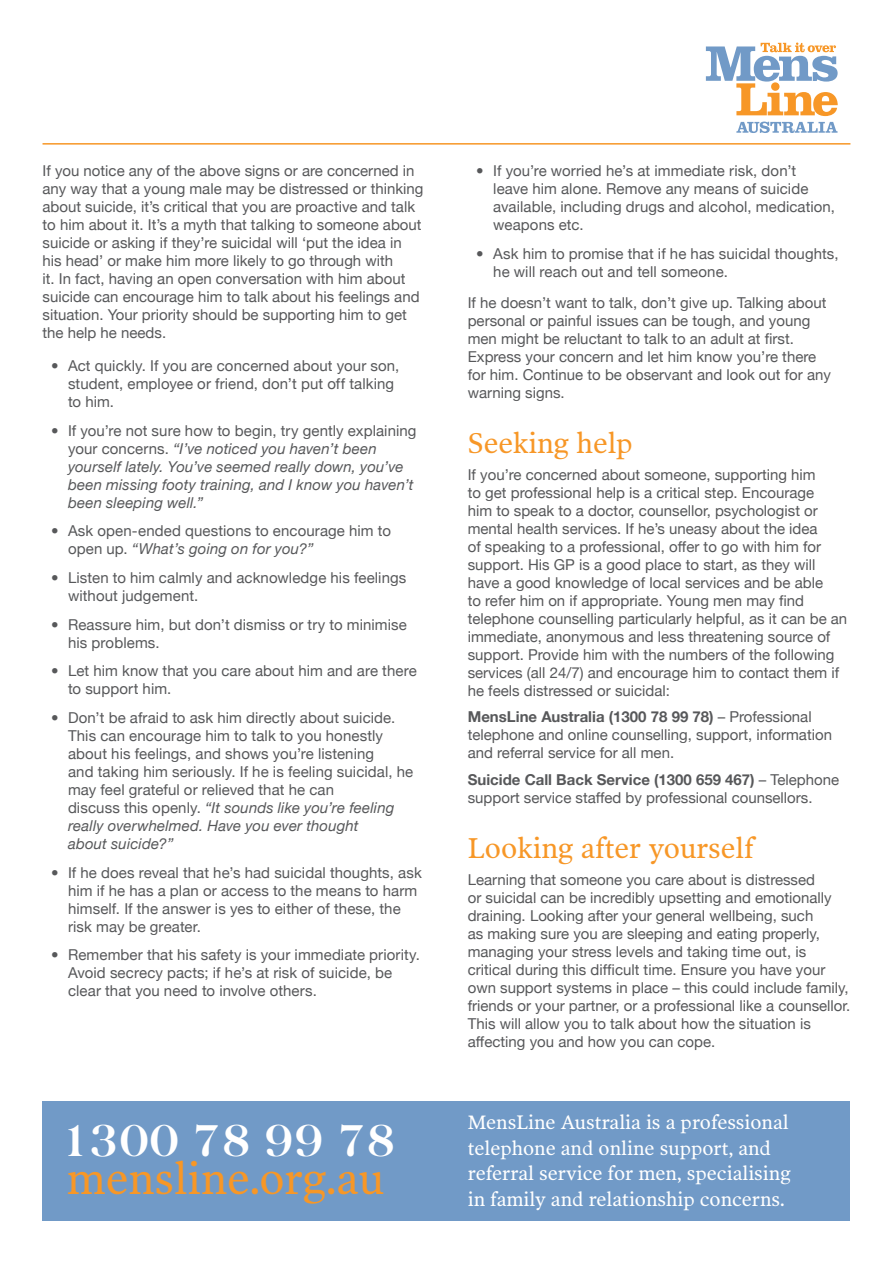
<style>
.page{position:relative;width:893px;height:1263px;background:#fff}
.page>*{position:absolute;margin:0;border:0;box-sizing:border-box;transform-origin:0 0}
.t1{font:44.25px "Poynter OS Text";color:#f79727}
.t2{font:600 42.75px "Basker";color:#fff}
.subheading{font:28.5px "Poynter OS Text";color:#f79727}
.t3{font:19.5px/25.5px "Poynter OS Text";color:#fff}
.body{font:15px/18px "Helvetica Neue";color:#57585a}
.t4{font:italic 15px/18px "Helvetica Neue";letter-spacing:.01em;color:#57585a}
.s1{font-style:normal}
.s2{font-style:italic}
.s3{font-weight:700}
</style>
<div class="page">
<hr style="left:43px;top:143px;width:807px;height:2px;background:#f79727">
<svg style="left:706px;top:43px;width:132px;height:73px"></svg>
<svg style="left:736px;top:122px;width:101px;height:11px"></svg>
<div style="left:43px;top:1101px;width:807px;height:119px;background:#719ac7"></div>
<p class="body" style="left:43px;top:162px;width:382px">If you notice any of the above signs or are concerned in any way that a young male may be distressed or thinking about suicide, it’s critical that you are proactive and talk to him about it. It’s a myth that talking to someone about suicide or asking if they’re suicidal will ‘put the idea in his head’ or make him more likely to go through with<br>it. In fact, having an open conversation with him about suicide can encourage him to talk about his feelings and situation. Your priority should be supporting him to get the help he needs.</p>
<p class="body" style="left:68px;top:357px;width:333px;text-indent:-17px">• Act quickly. If you are concerned about your son, student, employee or friend, don’t put off talking to him.</p>
<p class="t4" style="left:68px;top:421px;width:350px;text-indent:-17px"><span class="s1">• If you’re not sure how to begin, try gently explaining your concerns.</span> “I’ve noticed you haven’t been yourself lately. You’ve seemed really down, you’ve been missing footy training, and I know you haven’t been sleeping well.”</p>
<p class="body" style="left:68px;top:522px;width:324px;text-indent:-17px">• Ask open-ended questions to encourage him to open up. <span class="s2">“What’s going on for you?”</span></p>
<p class="body" style="left:68px;top:569px;width:340px;text-indent:-17px">• Listen to him calmly and acknowledge his feelings without judgement.</p>
<p class="body" style="left:68px;top:615px;width:340px;text-indent:-17px">• Reassure him, but don’t dismiss or try to minimise his problems.</p>
<p class="body" style="left:68px;top:662px;width:350px;text-indent:-17px">• Let him know that you care about him and are there to support him.</p>
<p class="body" style="left:68px;top:708px;width:347px;text-indent:-17px">• Don’t be afraid to ask him directly about suicide.<br>This can encourage him to talk to you honestly about his feelings, and shows you’re listening<br>and taking him seriously. If he is feeling suicidal, he may feel grateful or relieved that he can<br>discuss this openly. <span class="s2">“It sounds like you’re feeling really overwhelmed. Have you ever thought<br>about suicide?”</span></p>
<p class="body" style="left:68px;top:863px;width:355px;text-indent:-17px">• If he does reveal that he’s had suicidal thoughts, ask him if he has a plan or access to the means to harm himself. If the answer is yes to either of these, the risk may be greater.</p>
<p class="body" style="left:68px;top:946px;width:354px;text-indent:-17px">• Remember that his safety is your immediate priority.<br>Avoid secrecy pacts; if he’s at risk of suicide, be clear that you need to involve others.</p>
<h2 class="t2" style="left:60px;top:1116px;width:337px">1300 78 99 78</h2>
<h1 class="t1" style="left:67px;top:1151px;width:319px">mensline.org.au</h1>
<p class="body" style="left:493px;top:162px;width:343px;text-indent:-17px">• If you’re worried he’s at immediate risk, don’t<br>leave him alone. Remove any means of suicide available, including drugs and alcohol, medication, weapons etc.</p>
<p class="body" style="left:493px;top:244px;width:347px;text-indent:-17px">• Ask him to promise that if he has suicidal thoughts, he will reach out and tell someone.</p>
<p class="body" style="left:468px;top:293px;width:365px">If he doesn’t want to talk, don’t give up. Talking about personal or painful issues can be tough, and young men might be reluctant to talk to an adult at first.<br>Express your concern and let him know you’re there for him. Continue to be observant and look out for any warning signs.</p>
<p class="subheading" style="left:468px;top:426px;width:167px">Seeking help</p>
<p class="body" style="left:468px;top:465px;width:381px">If you’re concerned about someone, supporting him<br>to get professional help is a critical step. Encourage<br>him to speak to a doctor, counsellor, psychologist or mental health services. If he’s uneasy about the idea<br>of speaking to a professional, offer to go with him for support. His GP is a good place to start, as they will have a good knowledge of local services and be able<br>to refer him on if appropriate. Young men may find telephone counselling particularly helpful, as it can be an immediate, anonymous and less threatening source of support. Provide him with the numbers of the following services (all 24/7) and encourage him to contact them if he feels distressed or suicidal:</p>
<p class="body" style="left:468px;top:708px;width:366px"><span class="s3">MensLine Australia (1300 78 99 78)</span> – Professional telephone and online counselling, support, information and referral service for all men.</p>
<p class="body" style="left:468px;top:770px;width:373px"><span class="s3">Suicide Call Back Service (1300 659 467)</span> – Telephone support service staffed by professional counsellors.</p>
<p class="subheading" style="left:468px;top:831px;width:288px">Looking after yourself</p>
<p class="body" style="left:468px;top:870px;width:384px">Learning that someone you care about is distressed<br>or suicidal can be incredibly upsetting and emotionally draining. Looking after your general wellbeing, such<br>as making sure you are sleeping and eating properly, managing your stress levels and taking time out, is critical during this difficult time. Ensure you have your own support systems in place – this could include family, friends or your partner, or a professional like a counsellor.<br>This will allow you to talk about how the situation is affecting you and how you can cope.</p>
<h3 class="t3" style="left:468px;top:1109px;width:324px">MensLine Australia is a professional telephone and online support, and referral service for men, specialising in family and relationship concerns.</h3>
</div>
